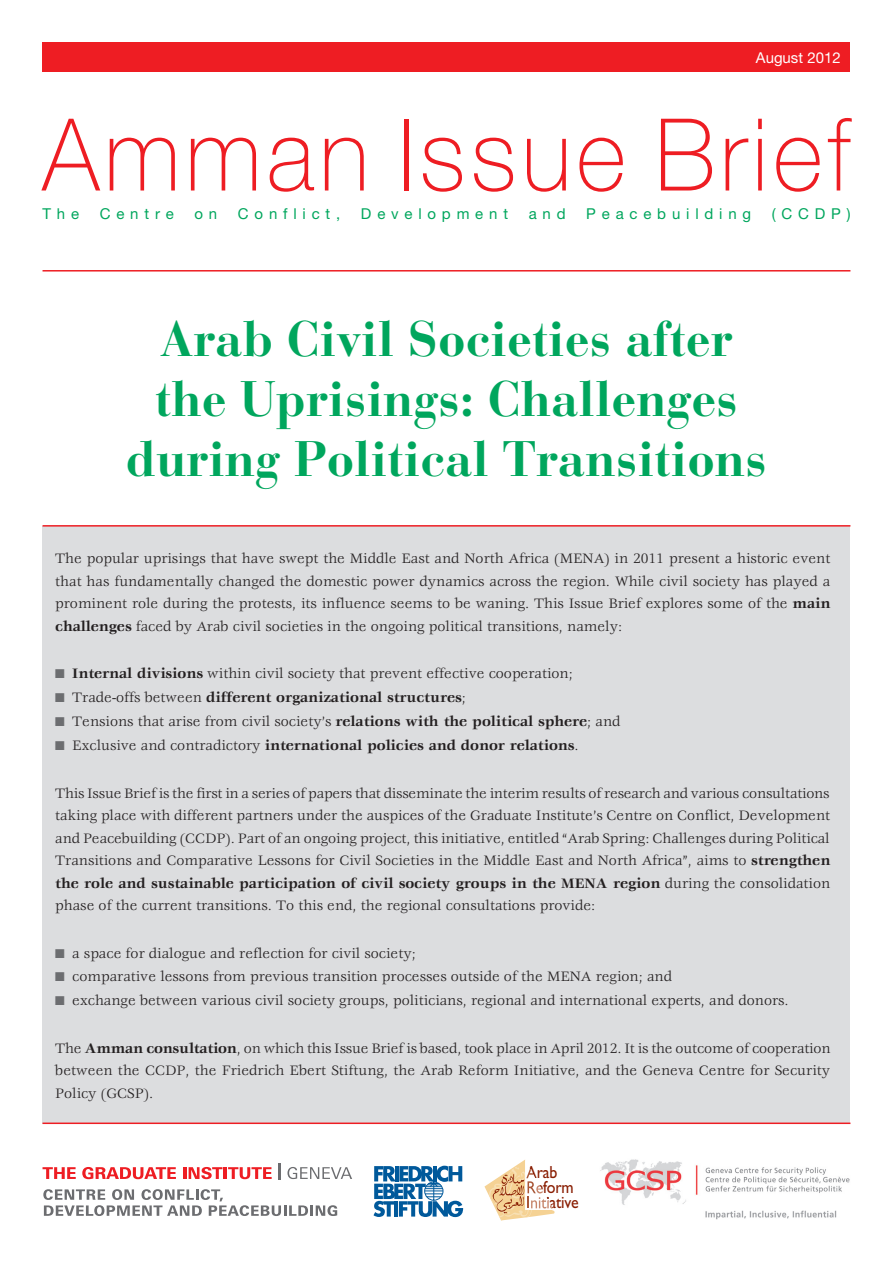
<style>
.page{position:relative;width:893px;height:1263px;background:#fff}
.page>*{position:absolute;margin:0;border:0;box-sizing:border-box;transform-origin:0 0}
.t1{font:100 100.5px "Helvetica Neue";letter-spacing:.055em;color:#ee1d23;scale:.95 1}
.t2{font:700 49.5px/60px "Bauer Bodoni";color:#00a65d;text-align:center}
.t3{font:17.55px/15px "Gill Sans CE";letter-spacing:-.01em;color:#891d02;scale:.9 1}
.t4{font:15px/22.5px "Veljovic";color:#231f20;text-align:justify}
.t5{font:15px "Helvetica Neue";letter-spacing:.39em;color:#00a65d}
.t6{font:15px "Helvetica Neue";color:#fff}
.s1{font-weight:700}
</style>
<div class="page">
<svg style="left:43px;top:1167px;width:33px;height:12px"></svg>
<svg style="left:82px;top:1167px;width:94px;height:12px"></svg>
<svg style="left:183px;top:1167px;width:89px;height:12px"></svg>
<svg style="left:279px;top:1163px;width:2px;height:16px"></svg>
<svg style="left:287px;top:1167px;width:65px;height:12px"></svg>
<svg style="left:43px;top:1189px;width:294px;height:27px"></svg>
<svg style="left:484px;top:1160px;width:71px;height:60px"></svg>
<svg style="left:373px;top:1166px;width:90px;height:51px"></svg>
<img style="left:600px;top:1159px;width:250px;height:60px">
<div style="left:43px;top:527px;width:807px;height:597px;background:#dcdddf"></div>
<div style="left:43px;top:42px;width:807px;height:30px;background:#ee1d23"></div>
<hr style="left:43px;top:270px;width:807px;height:2px;background:#ee1d23">
<hr style="left:43px;top:525px;width:807px;height:2px;background:#ee1d23">
<hr style="left:43px;top:1122px;width:807px;height:2px;background:#ee1d23">
<p class="t6" style="left:756px;top:49px;width:86px">August 2012</p>
<h1 class="t1" style="left:43px;top:97px;width:852px">Amman Issue Brief</h1>
<p class="t5" style="left:43px;top:205px;width:38px">The</p>
<p class="t5" style="left:100px;top:205px;width:76px">Centre</p>
<p class="t5" style="left:195px;top:205px;width:24px">o n</p>
<p class="t5" style="left:238px;top:205px;width:104px">Conflict,</p>
<p class="t5" style="left:361px;top:205px;width:149px">Development</p>
<p class="t5" style="left:529px;top:205px;width:38px">and</p>
<p class="t5" style="left:586px;top:205px;width:166px">Peacebuilding</p>
<p class="t5" style="left:772px;top:205px;width:80px">(CCDP)</p>
<h2 class="t2" style="left:126px;top:309px;width:643px">Arab Civil Societies after the Uprisings: Challenges during Political Transitions</h2>
<p class="t4" style="left:55px;top:548px;width:777px">The popular uprisings that have swept the Middle East and North Africa (MENA) in 2011 present a historic event that has fundamentally changed the domestic power dynamics across the region. While civil society has played a prominent role during the protests, its influence seems to be waning. This Issue Brief explores some of the <span class="s1">main challenges</span> faced by Arab civil societies in the ongoing political transitions, namely:</p>
<p class="t4" style="left:72px;top:663px;width:550px;line-height:23.9px;text-align:left"><span class="s1">Internal divisions</span> within civil society that prevent effective cooperation; Trade-offs between <span class="s1">different organizational structures</span>;<br>Tensions that arise from civil society’s <span class="s1">relations with the political sphere</span>; and Exclusive and contradictory <span class="s1">international policies and donor relations</span>.</p>
<p class="t4" style="left:55px;top:782px;width:777px">This Issue Brief is the first in a series of papers that disseminate the interim results of research and various consultations taking place with different partners under the auspices of the Graduate Institute’s Centre on Conflict, Development and Peacebuilding (CCDP). Part of an ongoing project, this initiative, entitled “Arab Spring: Challenges during Political Transitions and Comparative Lessons for Civil Societies in the Middle East and North Africa”, aims to <span class="s1">strengthen the role and sustainable participation of civil society groups in the MENA region</span> during the consolidation phase of the current transitions. To this end, the regional consultations provide:</p>
<p class="t4" style="left:72px;top:942px;width:718px;line-height:23.9px;text-align:left">a space for dialogue and reflection for civil society;<br>comparative lessons from previous transition processes outside of the MENA region; and<br>exchange between various civil society groups, politicians, regional and international experts, and donors.</p>
<p class="t4" style="left:55px;top:1038px;width:777px">The <span class="s1">Amman consultation</span>, on which this Issue Brief is based, took place in April 2012. It is the outcome of cooperation between the CCDP, the Friedrich Ebert Stiftung, the Arab Reform Initiative, and the Geneva Centre for Security Policy (GCSP).</p>
<p class="t3" style="left:526px;top:1165px;width:60px">Arab<br>Reform<br>Initiative</p>
</div>
